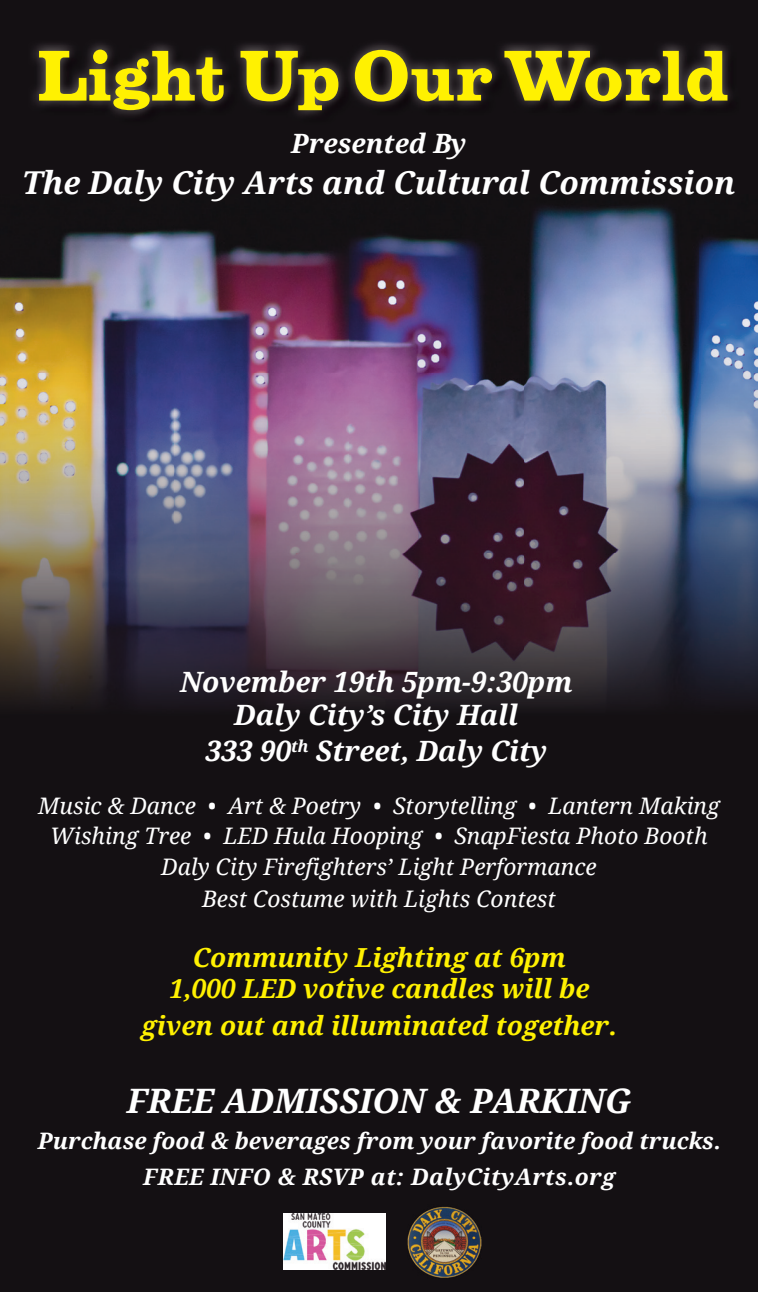
<style>
.page{position:relative;width:758px;height:1292px;background:#fff}
.page>*{position:absolute;margin:0;border:0;box-sizing:border-box;transform-origin:0 0}
.t1{font:700 61.25px "Belizio";color:#fff101}
.t2{font:italic 700 33.6px "Droid Serif";color:#fff}
.t3{font:italic 700 31.5px "Droid Serif";color:#fff}
.t4{font:italic 700 28px/33.6px "Droid Serif";color:#fff;text-align:center}
.t5{font:italic 700 26.6px "Droid Serif";color:#fff}
.t6{font:italic 700 26.25px/31.2px "Droid Serif";color:#fff101;text-align:center}
.t7{font:italic 22.75px/29.8px "Droid Serif";color:#fff;text-align:center}
.t8{font:italic 700 22.75px/35.5px "Droid Serif";color:#fff;text-align:center}
</style>
<div class="page">
<div style="left:0;top:0;width:757px;height:1292px;background:#141013"></div>
<img style="left:0;top:206px;width:757px;height:501px">
<img style="left:33px;top:43px;width:686px;height:58px">
<img style="left:35px;top:45px;width:695px;height:70px">
<img style="left:283px;top:1213px;width:102px;height:56px">
<img style="left:407px;top:1207px;width:74px;height:71px">
<h1 class="t1" style="left:36px;top:33px;width:693px">Light Up Our World</h1>
<p class="t5" style="left:291px;top:128px;width:177px">Presented By</p>
<h3 class="t3" style="left:22px;top:164px;width:714px">The Daly City Arts and Cultural Commission</h3>
<p class="t4" style="left:180px;top:665px;width:394px">November 19th 5pm-9:30pm<br>Daly City’s City Hall</p>
<p class="t4" style="left:205px;top:734px;width:343px">333 90<sup>th</sup> Street, Daly City</p>
<p class="t7" style="left:38px;top:791px;width:683px">Music &amp; Dance • Art &amp; Poetry • Storytelling • Lantern Making<br>Wishing Tree • LED Hula Hooping • SnapFiesta Photo Booth</p>
<p class="t7" style="left:161px;top:851px;width:437px;line-height:31.8px">Daly City Firefighters’ Light Performance<br>Best Costume with Lights Contest</p>
<p class="t6" style="left:169px;top:942px;width:422px">Community Lighting at 6pm<br>1,000 LED votive candles will be</p>
<p class="t6" style="left:141px;top:1010px;width:477px">given out and illuminated together.</p>
<h2 class="t2" style="left:127px;top:1082px;width:506px">FREE ADMISSION &amp; PARKING</h2>
<p class="t8" style="left:38px;top:1123px;width:684px">Purchase food &amp; beverages from your favorite food trucks.<br>FREE INFO &amp; RSVP at: DalyCityArts.org</p>
</div>
